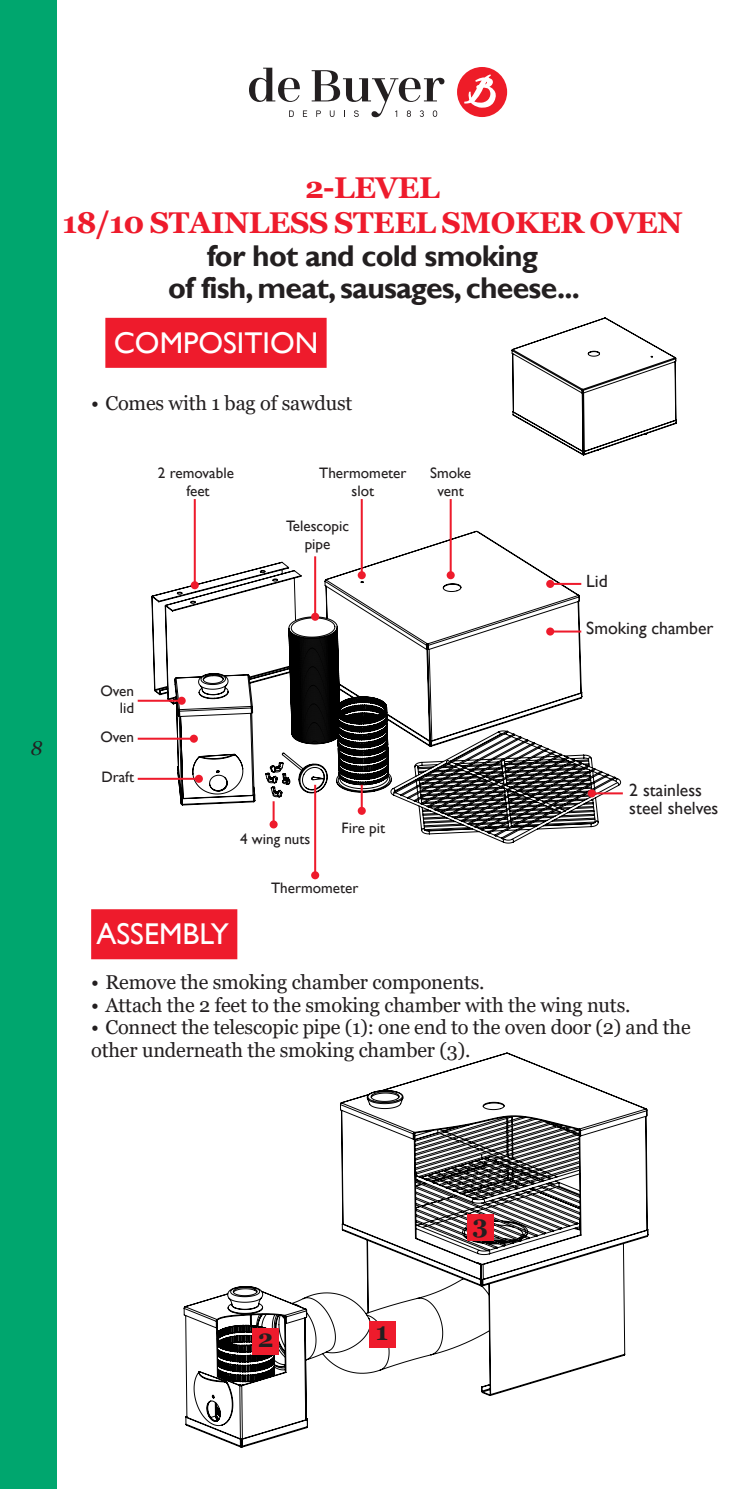
<style>
.page{position:relative;width:745px;height:1489px;background:#fff}
.page>*{position:absolute;margin:0;border:0;box-sizing:border-box;transform-origin:0 0}
.t1{font:700 30px/32.5px "Gill Sans";letter-spacing:-.025em;color:#231f20;text-align:center}
.t2{font:700 30px/35px "Georgia";letter-spacing:-.015em;color:#ee1b2c;text-align:center}
.t3{font:30px "Gill Sans";color:#fff}
.t4{font:700 25px "Georgia";color:#231f20}
.t5{font:20px/22.5px "Georgia";letter-spacing:-.01em;color:#231f20}
.t6{font:italic 20px "Georgia";color:#231f20}
.t7{font:17.75px/17.8px "Gill Sans";color:#231f20}
.t8{font:15.25px/17.8px "Gill Sans";color:#231f20;text-align:center}
</style>
<div class="page">
<div style="left:0;top:0;width:57px;height:1488px;background:#00a66e"></div>
<div style="left:105px;top:318px;width:221px;height:50px;background:#ee1b2c"></div>
<div style="left:91px;top:909px;width:146px;height:50px;background:#ee1b2c"></div>
<svg style="left:151px;top:530px;width:469px;height:313px"></svg>
<hr style="left:550px;top:630px;width:31px;height:2px;background:#ee1b2c">
<div style="left:546px;top:627px;width:8px;height:8px;background:#ee1b2c;border-radius:50%"></div>
<hr style="left:550px;top:583px;width:31px;height:2px;background:#ee1b2c">
<div style="left:546px;top:580px;width:8px;height:8px;background:#ee1b2c;border-radius:50%"></div>
<hr style="left:360px;top:499px;width:2px;height:76px;background:#ee1b2c">
<div style="left:357px;top:571px;width:8px;height:8px;background:#ee1b2c;border-radius:50%"></div>
<hr style="left:194px;top:499px;width:2px;height:86px;background:#ee1b2c">
<div style="left:191px;top:581px;width:8px;height:8px;background:#ee1b2c;border-radius:50%"></div>
<hr style="left:449px;top:499px;width:2px;height:76px;background:#ee1b2c">
<div style="left:446px;top:571px;width:8px;height:8px;background:#ee1b2c;border-radius:50%"></div>
<hr style="left:314px;top:556px;width:2px;height:60px;background:#ee1b2c">
<div style="left:311px;top:612px;width:8px;height:8px;background:#ee1b2c;border-radius:50%"></div>
<hr style="left:360px;top:784px;width:2px;height:26px;background:#ee1b2c">
<div style="left:357px;top:806px;width:8px;height:8px;background:#ee1b2c;border-radius:50%"></div>
<hr style="left:138px;top:737px;width:56px;height:2px;background:#ee1b2c">
<div style="left:190px;top:734px;width:8px;height:8px;background:#ee1b2c;border-radius:50%"></div>
<hr style="left:138px;top:777px;width:61px;height:2px;background:#ee1b2c">
<div style="left:195px;top:774px;width:8px;height:8px;background:#ee1b2c;border-radius:50%"></div>
<hr style="left:138px;top:699px;width:43px;height:2px;background:#ee1b2c">
<svg style="left:177px;top:696px;width:9px;height:8px"></svg>
<hr style="left:314px;top:784px;width:2px;height:91px;background:#ee1b2c">
<div style="left:311px;top:871px;width:8px;height:8px;background:#ee1b2c;border-radius:50%"></div>
<hr style="left:272px;top:801px;width:2px;height:23px;background:#ee1b2c">
<div style="left:269px;top:820px;width:8px;height:8px;background:#ee1b2c;border-radius:50%"></div>
<hr style="left:591px;top:792px;width:31px;height:2px;background:#ee1b2c">
<div style="left:587px;top:789px;width:8px;height:8px;background:#ee1b2c;border-radius:50%"></div>
<svg style="left:183px;top:1052px;width:465px;height:395px"></svg>
<div style="left:467px;top:1214px;width:26px;height:26px;background:#ee1b2c"></div>
<div style="left:369px;top:1320px;width:26px;height:27px;background:#ee1b2c"></div>
<div style="left:252px;top:1327px;width:27px;height:27px;background:#ee1b2c"></div>
<svg style="left:511px;top:318px;width:165px;height:137px"></svg>
<div style="left:456px;top:67px;width:51px;height:50px;background:#ee1c28;border-radius:50%"></div>
<svg style="left:464px;top:74px;width:32px;height:34px"></svg>
<svg style="left:249px;top:68px;width:195px;height:49px"></svg>
<p class="t6" style="left:31px;top:735px;width:13px">8</p>
<h1 class="t2" style="left:62px;top:170px;width:621px">2-LEVEL<br>18/10 STAINLESS STEEL SMOKER OVEN</h1>
<h1 class="t1" style="left:168px;top:240px;width:413px">for hot and cold smoking<br>of fish, meat, sausages, cheese...</h1>
<h1 class="t3" style="left:114px;top:325px;width:206px">COMPOSITION</h1>
<p class="t5" style="left:91px;top:392px;width:263px">• Comes with 1 bag of sawdust</p>
<p class="t8" style="left:158px;top:464px;width:77px">2 removable feet</p>
<p class="t8" style="left:319px;top:464px;width:89px">Thermometer slot</p>
<p class="t8" style="left:286px;top:517px;width:65px">Telescopic pipe</p>
<p class="t8" style="left:430px;top:464px;width:43px">Smoke vent</p>
<p class="t8" style="left:100px;top:682px;width:35px;text-align:right">Oven lid</p>
<p class="t8" style="left:100px;top:727px;width:35px">Oven</p>
<p class="t8" style="left:101px;top:768px;width:34px">Draft</p>
<p class="t8" style="left:240px;top:830px;width:72px">4 wing nuts</p>
<p class="t8" style="left:341px;top:818px;width:45px">Fire pit</p>
<p class="t8" style="left:271px;top:878px;width:89px">Thermometer</p>
<p class="t7" style="left:586px;top:572px;width:23px">Lid</p>
<p class="t7" style="left:586px;top:620px;width:129px">Smoking chamber</p>
<p class="t7" style="left:629px;top:781px;width:91px">2 stainless steel shelves</p>
<h1 class="t3" style="left:96px;top:916px;width:134px">ASSEMBLY</h1>
<p class="t5" style="left:91px;top:971px;width:394px">• Remove the smoking chamber components.</p>
<p class="t5" style="left:91px;top:994px;width:540px">• Attach the 2 feet to the smoking chamber with the wing nuts.</p>
<p class="t5" style="left:91px;top:1016px;width:600px">• Connect the telescopic pipe (1): one end to the oven door (2) and the other underneath the smoking chamber (3).</p>
<p class="t4" style="left:258px;top:1322px;width:17px">2</p>
<p class="t4" style="left:375px;top:1315px;width:14px">1</p>
<p class="t4" style="left:472px;top:1208px;width:17px">3</p>
</div>
